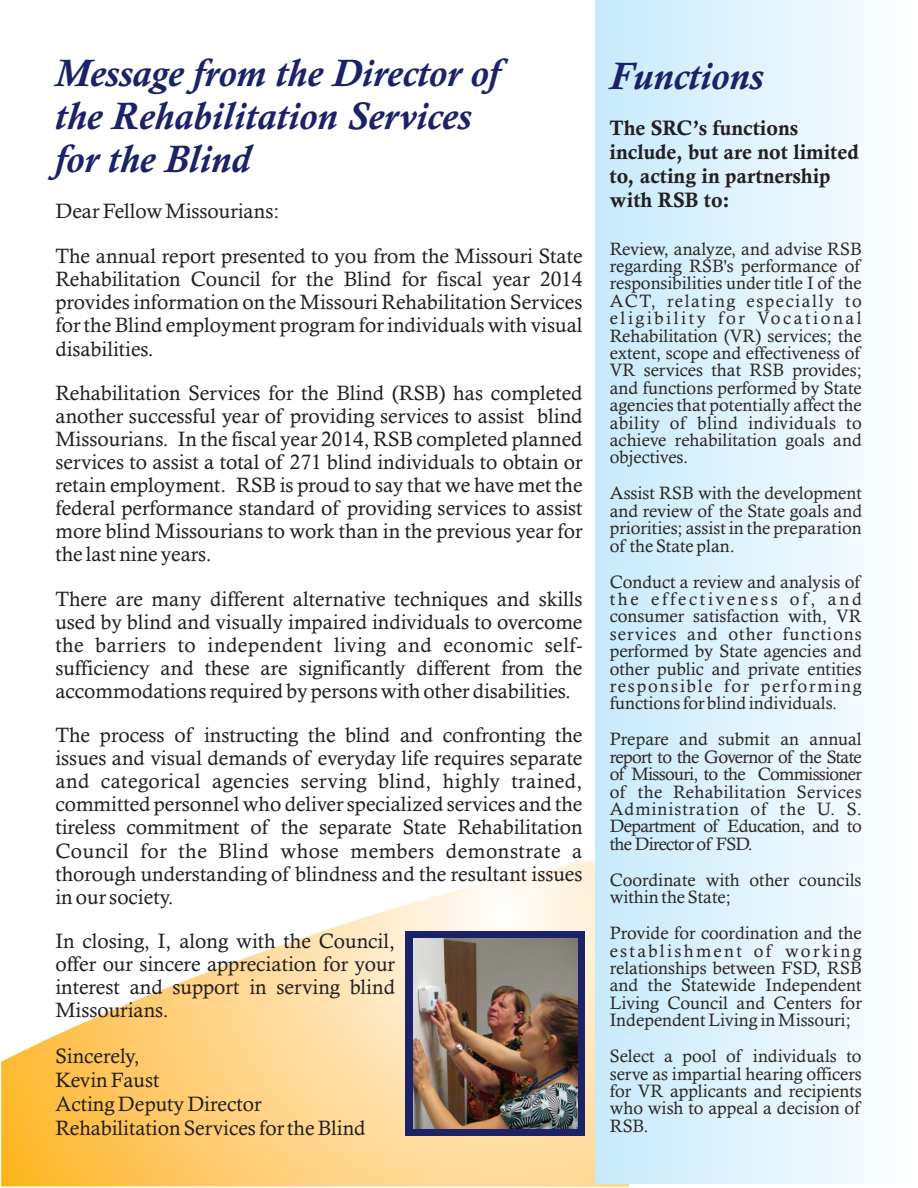
<style>
.page{position:relative;width:918px;height:1188px;background:#fff}
.page>*{position:absolute;margin:0;border:0;box-sizing:border-box;transform-origin:0 0}
.t1{font:italic 700 39px/43px "Calisto";color:#1b2268}
.t2{font:21px/24.2px "Calis MT Bol";color:#231f20}
.t3{font:20.85px/23.1px "Calisto";color:#231f20;text-align:justify}
.t4{font:18px/17.4px "Calisto";color:#2c2724;text-align:justify}
</style>
<div class="page">
<svg style="left:1px;top:860px;width:628px;height:327px"></svg>
<div style="left:595px;top:0;width:319px;height:1184px;background:linear-gradient(to right,#c7eafb,#fdfeff)"></div>
<div style="left:406px;top:931px;width:179px;height:205px;background:#1b2268"></div>
<img style="left:413px;top:939px;width:164px;height:189px">
<h1 class="t1" style="left:55px;top:55px;width:446px">Message from the Director of the Rehabilitation Services for the Blind</h1>
<p class="t3" style="left:55px;top:190px;width:529px;line-height:45.3px">Dear Fellow Missourians:<br>The annual report presented to you from the Missouri State</p>
<p class="t3" style="left:55px;top:269px;width:529px">Rehabilitation Council for the Blind for fiscal year 2014 provides information on the Missouri Rehabilitation Services for the Blind employment program for individuals with visual disabilities.</p>
<p class="t3" style="left:55px;top:383px;width:529px">Rehabilitation Services for the Blind (RSB) has completed another successful year of providing services to assist blind Missourians. In the fiscal year 2014, RSB completed planned services to assist a total of 271 blind individuals to obtain or retain employment. RSB is proud to say that we have met the federal performance standard of providing services to assist more blind Missourians to work than in the previous year for the last nine years.</p>
<p class="t3" style="left:55px;top:589px;width:529px">There are many different alternative techniques and skills used by blind and visually impaired individuals to overcome the barriers to independent living and economic self&shy;sufficiency and these are significantly different from the accommodations required by persons with other disabilities.</p>
<p class="t3" style="left:55px;top:725px;width:529px">The process of instructing the blind and confronting the issues and visual demands of everyday life requires separate and categorical agencies serving blind, highly trained, committed personnel who deliver specialized services and the tireless commitment of the separate State Rehabilitation Council for the Blind whose members demonstrate a thorough understanding of blindness and the resultant issues in our society.</p>
<p class="t3" style="left:55px;top:931px;width:341px">In closing, I, along with the Council, offer our sincere appreciation for your interest and support in serving blind Missourians.</p>
<p class="t3" style="left:55px;top:1045px;width:312px;line-height:24px;text-align:left">Sincerely,<br>Kevin Faust<br>Acting Deputy Director<br>Rehabilitation Services for the Blind</p>
<h1 class="t1" style="left:610px;top:58px;width:155px">Functions</h1>
<p class="t2" style="left:610px;top:118px;width:251px">The SRC’s functions include, but are not limited to, acting in partnership with RSB to:</p>
<p class="t4" style="left:610px;top:241px;width:254px">Review, analyze, and advise RSB regarding RSB's performance of responsibilities under title I of the ACT, relating especially to eligibility for Vocational Rehabilitation (VR) services; the extent, scope and effectiveness of VR services that RSB provides; and functions performed by State agencies that potentially affect the ability of blind individuals to achieve rehabilitation goals and objectives.</p>
<p class="t4" style="left:610px;top:486px;width:254px">Assist RSB with the development and review of the State goals and priorities; assist in the preparation of the State plan.</p>
<p class="t4" style="left:610px;top:574px;width:254px">Conduct a review and analysis of the effectiveness of, and consumer satisfaction with, VR services and other functions performed by State agencies and other public and private entities responsible for performing functions for blind individuals.</p>
<p class="t4" style="left:610px;top:732px;width:254px">Prepare and submit an annual report to the Governor of the State of Missouri, to the Commissioner of the Rehabilitation Services Administration of the U. S.<br>Department of Education, and to the Director of FSD.</p>
<p class="t4" style="left:610px;top:873px;width:253px">Coordinate with other councils within the State;</p>
<p class="t4" style="left:610px;top:926px;width:254px">Provide for coordination and the establishment of working relationships between FSD, RSB and the Statewide Independent Living Council and Centers for Independent Living in Missouri;</p>
<p class="t4" style="left:610px;top:1049px;width:254px">Select a pool of individuals to serve as impartial hearing officers for VR applicants and recipients who wish to appeal a decision of RSB.</p>
</div>
